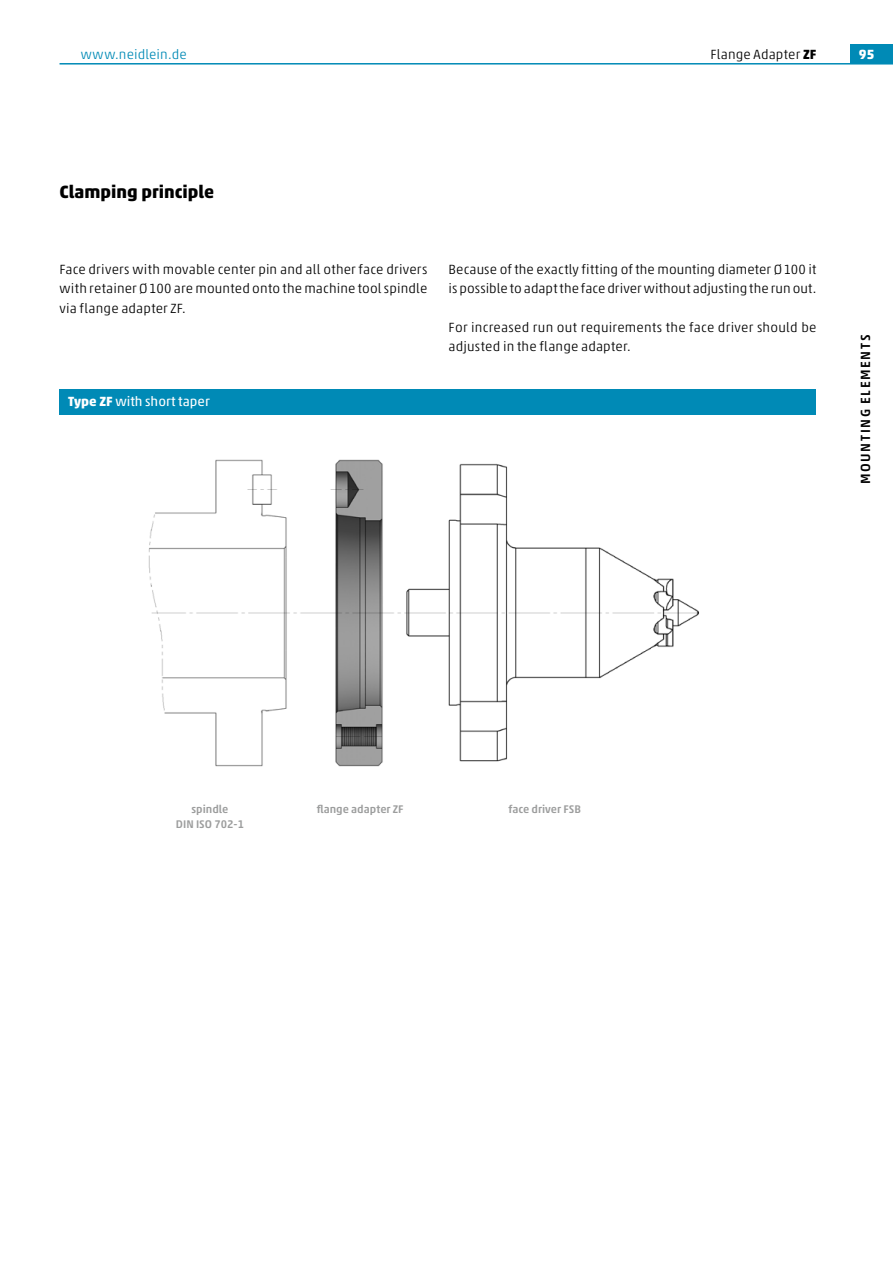
<style>
.page{position:relative;width:893px;height:1263px;background:#fff}
.page>*{position:absolute;margin:0;border:0;box-sizing:border-box;transform-origin:0 0}
.t1{font:700 18px "Akko Std";color:#000}
.t2{font:300 13.5px/19.2px "Akko Std";letter-spacing:.015em;color:#000}
.t3{font:13.5px "Akko Std";color:#fff}
.t4{font:500 13.5px "Akko Std";letter-spacing:.115em;color:#000}
.t5{font:300 13.5px "Akko Std";letter-spacing:.01em;color:#008ab6}
.t6{font:700 13.5px "Akko Std";color:#fff}
.t7{font:500 11.25px "Akko Std";color:#9c9d9d}
.s1{font-weight:700}
</style>
<div class="page">
<div style="left:850px;top:45px;width:43px;height:19px;background:#008ab6"></div>
<hr style="left:60px;top:63px;width:833px;height:2px;background:#008ab6">
<div style="left:60px;top:389px;width:756px;height:25px;background:#008ab6"></div>
<img style="left:148px;top:459px;width:551px;height:308px">
<p class="t5" style="left:81px;top:46px;width:107px">www.neidlein.de</p>
<p class="t6" style="left:859px;top:46px;width:17px">95</p>
<p class="t2" style="left:710px;top:44px;width:108px">Flange Adapter <span class="s1">ZF</span></p>
<h1 class="t1" style="left:60px;top:180px;width:156px">Clamping principle</h1>
<p class="t2" style="left:60px;top:260px;width:369px;text-align:justify">Face drivers with movable center pin and all other face drivers with retainer Ø100 are mounted onto the machine tool spindle via flange adapter ZF.</p>
<p class="t2" style="left:449px;top:260px;width:369px">Because of the exactly fitting of the mounting diameter Ø100 it is possible to adapt the face driver without adjusting the run out.</p>
<p class="t2" style="left:449px;top:317px;width:369px">For increased run out requirements the face driver should be adjusted in the flange adapter.</p>
<p class="t3" style="left:68px;top:393px;width:143px"><span class="s1">Type ZF</span> with short taper</p>
<p class="t4" style="left:857px;top:484px;width:151px;rotate:-90deg">MOUNTING ELEMENTS</p>
<p class="t7" style="left:191px;top:802px;width:39px">spindle</p>
<p class="t7" style="left:317px;top:802px;width:88px">flange adapter ZF</p>
<p class="t7" style="left:176px;top:817px;width:70px">DIN ISO 702-1</p>
<p class="t7" style="left:508px;top:802px;width:74px">face driver FSB</p>
</div>
